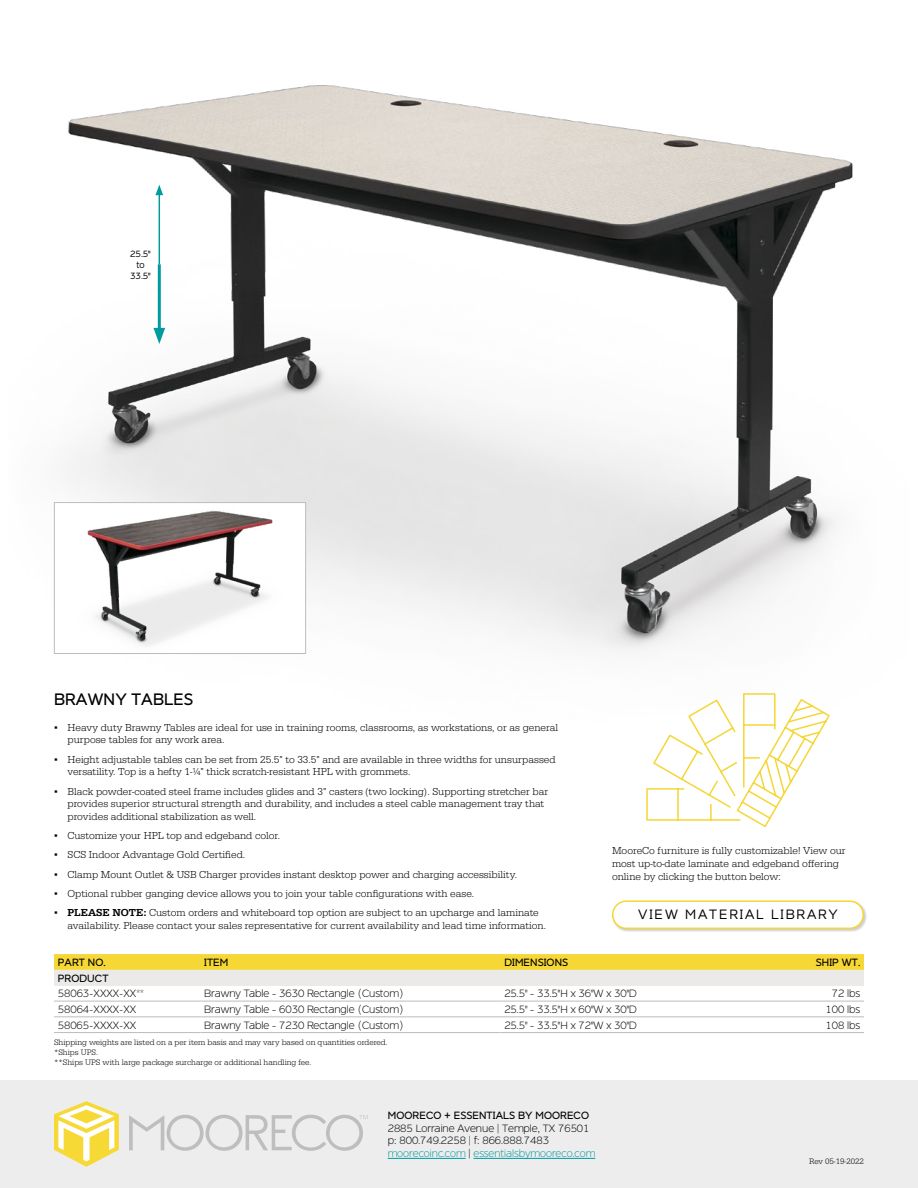
<style>
.page{position:relative;width:918px;height:1188px;background:#fff}
.page>*{position:absolute;margin:0;border:0;box-sizing:border-box;transform-origin:0 0}
.t1{font:16.5px "Dylan";letter-spacing:.01em;color:#000}
.t2{font:300 13.5px "Dylan";letter-spacing:.14em;color:#000}
.t3{font:300 10.5px/12.6px "Serifa";color:#000}
.t4{font:100 10.5px/12.6px "Dylan";color:#000}
.t5{font:10.5px "Dylan";letter-spacing:.01em;color:#000}
.t6{font:300 9px/10.8px "Dylan";color:#000;text-align:center}
.t7{font:300 8.25px/9.9px "Serifa";color:#000}
.s1{font-family:"Verdana";font-weight:400}
.s2{font-weight:500}
.s3{color:#009a9f}
</style>
<div class="page">
<div style="left:0;top:1080px;width:918px;height:108px;background:#eeeded"></div>
<hr style="left:388px;top:1158px;width:78px;height:1px;background:#009a9f">
<hr style="left:473px;top:1158px;width:122px;height:1px;background:#009a9f">
<svg style="left:54px;top:1101px;width:65px;height:66px"></svg>
<svg style="left:129px;top:1115px;width:238px;height:36px"></svg>
<img style="left:53px;top:85px;width:800px;height:569px">
<svg style="left:54px;top:954px;width:810px;height:16px;background:#f5d738"></svg>
<div style="left:54px;top:970px;width:810px;height:15px;background:#ebeae9"></div>
<hr style="left:54px;top:1017px;width:146px;height:1px;background:#bebcbd">
<hr style="left:200px;top:1017px;width:301px;height:1px;background:#bebcbd">
<hr style="left:501px;top:1017px;width:256px;height:1px;background:#bebcbd">
<hr style="left:757px;top:1017px;width:107px;height:1px;background:#bebcbd">
<hr style="left:54px;top:1001px;width:146px;height:1px;background:#bebcbd">
<hr style="left:200px;top:1001px;width:301px;height:1px;background:#bebcbd">
<hr style="left:501px;top:1001px;width:256px;height:1px;background:#bebcbd">
<hr style="left:757px;top:1001px;width:107px;height:1px;background:#bebcbd">
<hr style="left:54px;top:1032px;width:146px;height:1px;background:#bebcbd">
<hr style="left:200px;top:1032px;width:301px;height:1px;background:#bebcbd">
<hr style="left:501px;top:1032px;width:256px;height:1px;background:#bebcbd">
<hr style="left:757px;top:1032px;width:107px;height:1px;background:#bebcbd">
<div style="left:612px;top:901px;width:256px;height:31px;background:#000;opacity:.2"></div>
<div style="left:613px;top:901px;width:250px;height:27px;background:#fff;border-radius:14px"></div>
<div style="left:612px;top:900px;width:252px;height:29px;border:2px solid #f5d735;border-radius:14px"></div>
<svg style="left:646px;top:693px;width:184px;height:134px"></svg>
<div style="left:54px;top:503px;width:252px;height:151px;background:#fff"></div>
<img style="left:87px;top:510px;width:186px;height:136px">
<div style="left:54px;top:502px;width:252px;height:152px;border:1px solid #bebcbd"></div>
<hr style="left:159px;top:193px;width:1px;height:71px;background:#009a9f">
<svg style="left:155px;top:185px;width:8px;height:10px"></svg>
<hr style="left:158px;top:264px;width:3px;height:70px;background:#009a9f">
<svg style="left:153px;top:328px;width:12px;height:16px"></svg>
<p class="t6" style="left:130px;top:248px;width:22px">25.5" to<br>33.5"</p>
<h1 class="t1" style="left:54px;top:688px;width:141px">BRAWNY TABLES</h1>
<p class="t3" style="left:68px;top:721px;width:492px;text-indent:-14px"><span class="s1">▪</span> Heavy duty Brawny Tables are ideal for use in training rooms, classrooms, as workstations, or as general purpose tables for any work area.</p>
<p class="t3" style="left:68px;top:753px;width:490px;text-indent:-14px"><span class="s1">▪</span> Height adjustable tables can be set from 25.5" to 33.5" and are available in three widths for unsurpassed versatility. Top is a hefty 1-1/4" thick scratch-resistant HPL with grommets.</p>
<p class="t3" style="left:68px;top:785px;width:482px;text-indent:-14px"><span class="s1">▪</span> Black powder-coated steel frame includes glides and 3" casters (two locking). Supporting stretcher bar provides superior structural strength and durability, and includes a steel cable management tray that provides additional stabilization as well.</p>
<p class="t3" style="left:54px;top:829px;width:228px"><span class="s1">▪</span> Customize your HPL top and edgeband color.</p>
<p class="t3" style="left:54px;top:849px;width:193px"><span class="s1">▪</span> SCS Indoor Advantage Gold Certified.</p>
<p class="t3" style="left:54px;top:868px;width:464px"><span class="s1">▪</span> Clamp Mount Outlet &amp; USB Charger provides instant desktop power and charging accessibility.</p>
<p class="t3" style="left:54px;top:887px;width:422px"><span class="s1">▪</span> Optional rubber ganging device allows you to join your table configurations with ease.</p>
<p class="t3" style="left:68px;top:907px;width:480px;text-indent:-14px"><span class="s1">▪</span> <span class="s2">PLEASE NOTE:</span> Custom orders and whiteboard top option are subject to an upcharge and laminate availability. Please contact your sales representative for current availability and lead time information.</p>
<p class="t2" style="left:638px;top:906px;width:201px">VIEW MATERIAL LIBRARY</p>
<p class="t3" style="left:612px;top:845px;width:235px">MooreCo furniture is fully customizable! View our most up-to-date laminate and edgeband offering online by clicking the button below:</p>
<p class="t5" style="left:58px;top:955px;width:49px">PART NO.</p>
<p class="t5" style="left:204px;top:955px;width:26px">ITEM</p>
<p class="t5" style="left:504px;top:955px;width:65px">DIMENSIONS</p>
<p class="t5" style="left:816px;top:955px;width:46px">SHIP WT.</p>
<p class="t5" style="left:58px;top:971px;width:52px">PRODUCT</p>
<p class="t4" style="left:58px;top:987px;width:88px">58063-XXXX-XX**</p>
<p class="t4" style="left:204px;top:987px;width:201px">Brawny Table – 3630 Rectangle (Custom)</p>
<p class="t4" style="left:504px;top:987px;width:134px">25.5" – 33.5"H x 36"W x 30"D</p>
<p class="t4" style="left:832px;top:987px;width:30px">72 lbs</p>
<p class="t4" style="left:58px;top:1003px;width:80px">58064-XXXX-XX</p>
<p class="t4" style="left:204px;top:1003px;width:201px">Brawny Table – 6030 Rectangle (Custom)</p>
<p class="t4" style="left:504px;top:1003px;width:134px">25.5" – 33.5"H x 60"W x 30"D</p>
<p class="t4" style="left:826px;top:1003px;width:36px">100 lbs</p>
<p class="t4" style="left:58px;top:1019px;width:80px">58065-XXXX-XX</p>
<p class="t4" style="left:204px;top:1019px;width:201px">Brawny Table – 7230 Rectangle (Custom)</p>
<p class="t4" style="left:504px;top:1019px;width:134px">25.5" – 33.5"H x 72"W x 30"D</p>
<p class="t4" style="left:826px;top:1019px;width:36px">108 lbs</p>
<p class="t7" style="left:54px;top:1037px;width:335px">Shipping weights are listed on a per item basis and may vary based on quantities ordered. *Ships UPS.<br>**Ships UPS with large package surcharge or additional handling fee.</p>
<p class="t5" style="left:388px;top:1108px;width:203px">MOORECO + ESSENTIALS BY MOORECO</p>
<p class="t4" style="left:388px;top:1122px;width:209px">2885 Lorraine Avenue | Temple, TX 76501 p: 800.749.2258 | f: 866.888.7483 <span class="s3">moorecoinc.com</span> | <span class="s3">essentialsbymooreco.com</span></p>
<p class="t7" style="left:809px;top:1156px;width:56px">Rev 05-19-2022</p>
</div>
